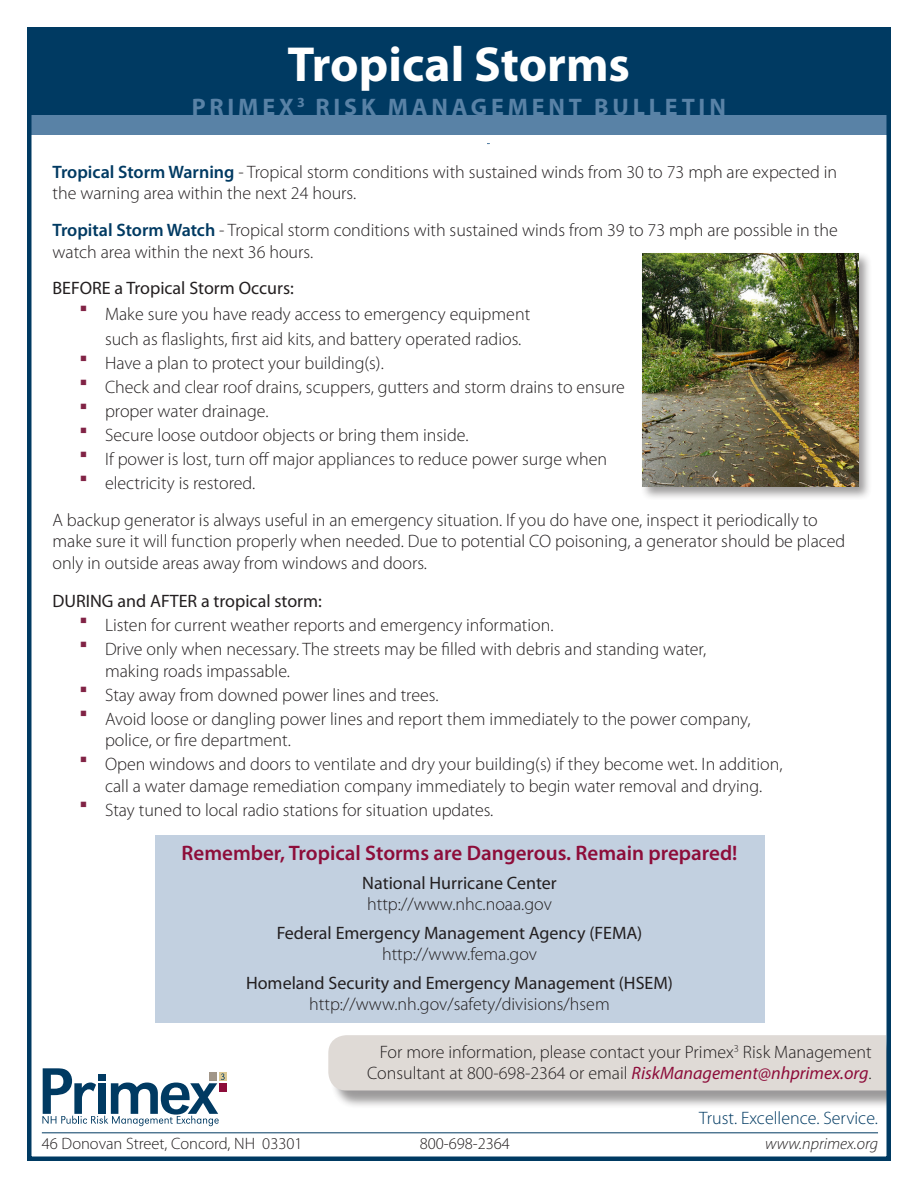
<style>
.page{position:relative;width:918px;height:1188px;background:#fff}
.page>*{position:absolute;margin:0;border:0;box-sizing:border-box;transform-origin:0 0}
.t1{font:700 49.5px "Myriad Pro";color:#fff}
.t2{font:700 24px "Myriad Pro";letter-spacing:.16em;color:#5982a6}
.t3{font:600 21px "Myriad Pro";color:#8d0d3a}
.t4{font:300 18px/21.6px "Myriad Pro";color:#231f20}
.t5{font:18px "Myriad Pro";color:#231f20}
.t6{font:300 18px "Myriad Pro";color:#003a62}
.t7{font:300 16.5px "Myriad Pro";color:#231f20}
.t8{font:italic 300 16.5px "Myriad Pro";color:#231f20}
.s1{font-weight:600;color:#003a62}
.s2{font-weight:400;font-style:italic;color:#8d0d3a}
</style>
<div class="page">
<div style="left:331px;top:1037px;width:574px;height:72px;background:#231f20;opacity:.45"></div>
<div style="left:328px;top:1035px;width:558px;height:55px;background:#dfdad6"></div>
<div style="left:27px;top:27px;width:864px;height:89px;background:#003a62"></div>
<div style="left:27px;top:116px;width:864px;height:19px;background:#5982a6"></div>
<div style="left:27px;top:27px;width:864px;height:1134px;border:4px solid #003a62"></div>
<hr style="left:42px;top:1132px;width:836px;height:1px;background:#003a62">
<div style="left:219px;top:1083px;width:7px;height:9px;background:#8d0d3a"></div>
<div style="left:219px;top:1072px;width:7px;height:9px;background:#dbc893"></div>
<svg style="left:42px;top:1068px;width:183px;height:58px"></svg>
<div style="left:98px;top:1075px;width:8px;height:6px;background:#003a62"></div>
<div style="left:891px;top:1013px;width:27px;height:97px;background:#fff"></div>
<div style="left:640px;top:251px;width:233px;height:249px;background:#231f20;opacity:.45"></div>
<img style="left:643px;top:254px;width:215px;height:232px">
<div style="left:155px;top:835px;width:610px;height:188px;background:#c2d0e0"></div>
<p class="t1" style="left:287px;top:32px;width:344px">Tropical Storms</p>
<p class="t2" style="left:192px;top:92px;width:536px">PRIMEX<sup>3</sup> RISK MANAGEMENT BULLETIN</p>
<p class="t4" style="left:52px;top:161px;width:786px"><span class="s1">Tropical Storm Warning</span> - Tropical storm conditions with sustained winds from 30 to 73 mph are expected in the warning area within the next 24 hours.</p>
<p class="t4" style="left:52px;top:220px;width:787px"><span class="s1">Tropital Storm Watch</span> - Tropical storm conditions with sustained winds from 39 to 73 mph are possible in the watch area within the next 36 hours.</p>
<p class="t5" style="left:52px;top:277px;width:243px">BEFORE a Tropical Storm Occurs:</p>
<p class="t4" style="left:105px;top:301px;width:427px;line-height:25.5px;text-indent:-26px"><sup>▪</sup> Make sure you have ready access to emergency equipment such as flaslights, first aid kits, and battery operated radios.</p>
<p class="t4" style="left:80px;top:353px;width:306px"><sup>▪</sup> Have a plan to protect your building(s).</p>
<p class="t4" style="left:80px;top:377px;width:547px"><sup>▪</sup> Check and clear roof drains, scuppers, gutters and storm drains to ensure</p>
<p class="t4" style="left:80px;top:401px;width:190px"><sup>▪</sup> proper water drainage.</p>
<p class="t4" style="left:80px;top:425px;width:391px"><sup>▪</sup> Secure loose outdoor objects or bring them inside.</p>
<p class="t4" style="left:80px;top:449px;width:529px"><sup>▪</sup> If power is lost, turn off major appliances to reduce power surge when</p>
<p class="t4" style="left:80px;top:473px;width:177px"><sup>▪</sup> electricity is restored.</p>
<p class="t4" style="left:52px;top:509px;width:794px">A backup generator is always useful in an emergency situation. If you do have one, inspect it periodically to make sure it will function properly when needed. Due to potential CO poisoning, a generator should be placed only in outside areas away from windows and doors.</p>
<p class="t5" style="left:52px;top:590px;width:271px">DURING and AFTER a tropical storm:</p>
<p class="t4" style="left:105px;top:615px;width:450px">Listen for current weather reports and emergency information.</p>
<p class="t4" style="left:105px;top:639px;width:603px">Drive only when necessary. The streets may be filled with debris and standing water, making roads impassable.</p>
<p class="t4" style="left:105px;top:684px;width:335px">Stay away from downed power lines and trees.</p>
<p class="t4" style="left:105px;top:708px;width:647px">Avoid loose or dangling power lines and report them immediately to the power company, police, or fire department.</p>
<p class="t4" style="left:105px;top:754px;width:679px">Open windows and doors to ventilate and dry your building(s) if they become wet. In addition, call a water damage remediation company immediately to begin water removal and drying.</p>
<p class="t4" style="left:105px;top:799px;width:390px">Stay tuned to local radio stations for situation updates.</p>
<p class="t3" style="left:182px;top:840px;width:557px">Remember, Tropical Storms are Dangerous. Remain prepared!</p>
<p class="t5" style="left:362px;top:872px;width:196px">National Hurricane Center</p>
<p class="t4" style="left:367px;top:894px;width:186px">http://www.nhc.noaa.gov</p>
<p class="t5" style="left:277px;top:922px;width:367px">Federal Emergency Management Agency (FEMA)</p>
<p class="t4" style="left:382px;top:944px;width:156px">http://www.fema.gov</p>
<p class="t5" style="left:246px;top:972px;width:428px">Homeland Security and Emergency Management (HSEM)</p>
<p class="t4" style="left:309px;top:994px;width:302px">http://www.nh.gov/safety/divisions/hsem</p>
<p class="t4" style="left:367px;top:1042px;width:506px;line-height:21px;text-align:right">For more information, please contact your Primex<sup>3</sup> Risk Management<br>Consultant at 800-698-2364 or email <span class="s2">RiskManagement@nhprimex.org</span>.</p>
<p class="t6" style="left:699px;top:1108px;width:180px">Trust. Excellence. Service.</p>
<p class="t7" style="left:42px;top:1134px;width:262px">46 Donovan Street, Concord, NH 03301</p>
<p class="t7" style="left:420px;top:1134px;width:92px">800-698-2364</p>
<p class="t8" style="left:765px;top:1134px;width:114px">www.nprimex.org</p>
</div>
